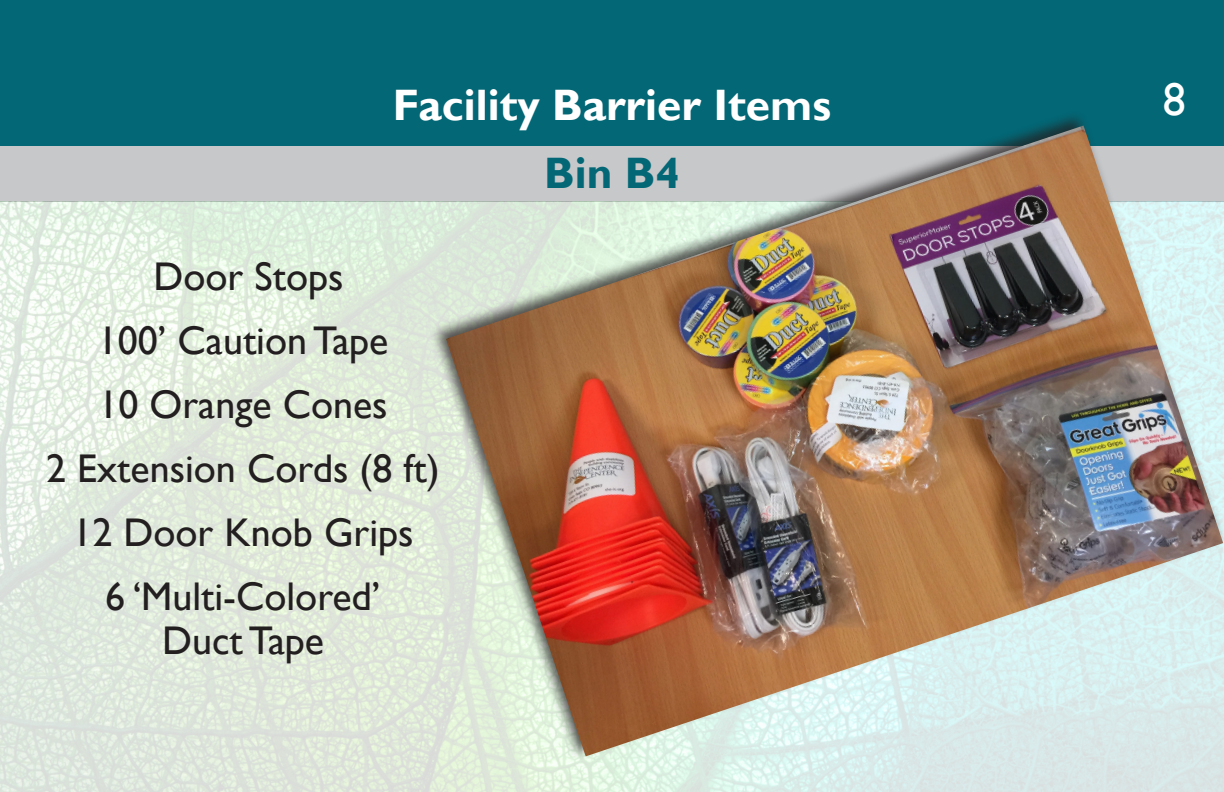
<style>
.page{position:relative;width:1224px;height:792px;background:#fff}
.page>*{position:absolute;margin:0;border:0;box-sizing:border-box;transform-origin:0 0}
.t1{font:46px "Gill Sans";color:#fff}
.Kit_Heading{font:700 44px "Gill Sans";color:#fff}
.Kit_Subhead{font:700 44px "Gill Sans";color:#036775}
.Kit_List{font:40px "Gill Sans";color:#231f20}
</style>
<div class="page">
<div style="left:0;top:0;width:1224px;height:146px;background:#036775"></div>
<div style="left:0;top:146px;width:1224px;height:55px;background:#c7c8ca"></div>
<img style="left:0;top:201px;width:1224px;height:591px">
<div style="left:429px;top:111px;width:795px;height:650px;background:#231f20;opacity:.75"></div>
<img style="left:446px;top:126px;width:777px;height:630px">
<p class="Kit_Heading" style="left:393px;top:79px;width:440px">Facility Barrier Items</p>
<p class="Kit_Subhead" style="left:544px;top:147px;width:137px">Bin B4</p>
<p class="Kit_List" style="left:153px;top:254px;width:192px">Door Stops</p>
<p class="Kit_List" style="left:98px;top:318px;width:292px">100’ Caution Tape</p>
<p class="Kit_List" style="left:98px;top:382px;width:291px">10 Orange Cones</p>
<p class="Kit_List" style="left:46px;top:446px;width:395px">2 Extension Cords (8 ft)</p>
<p class="Kit_List" style="left:72px;top:510px;width:343px">12 Door Knob Grips</p>
<p class="Kit_List" style="left:105px;top:574px;width:277px">6 ‘Multi-Colored’</p>
<p class="Kit_List" style="left:162px;top:618px;width:163px">Duct Tape</p>
<p class="t1" style="left:1163px;top:73px;width:24px">8</p>
</div>
